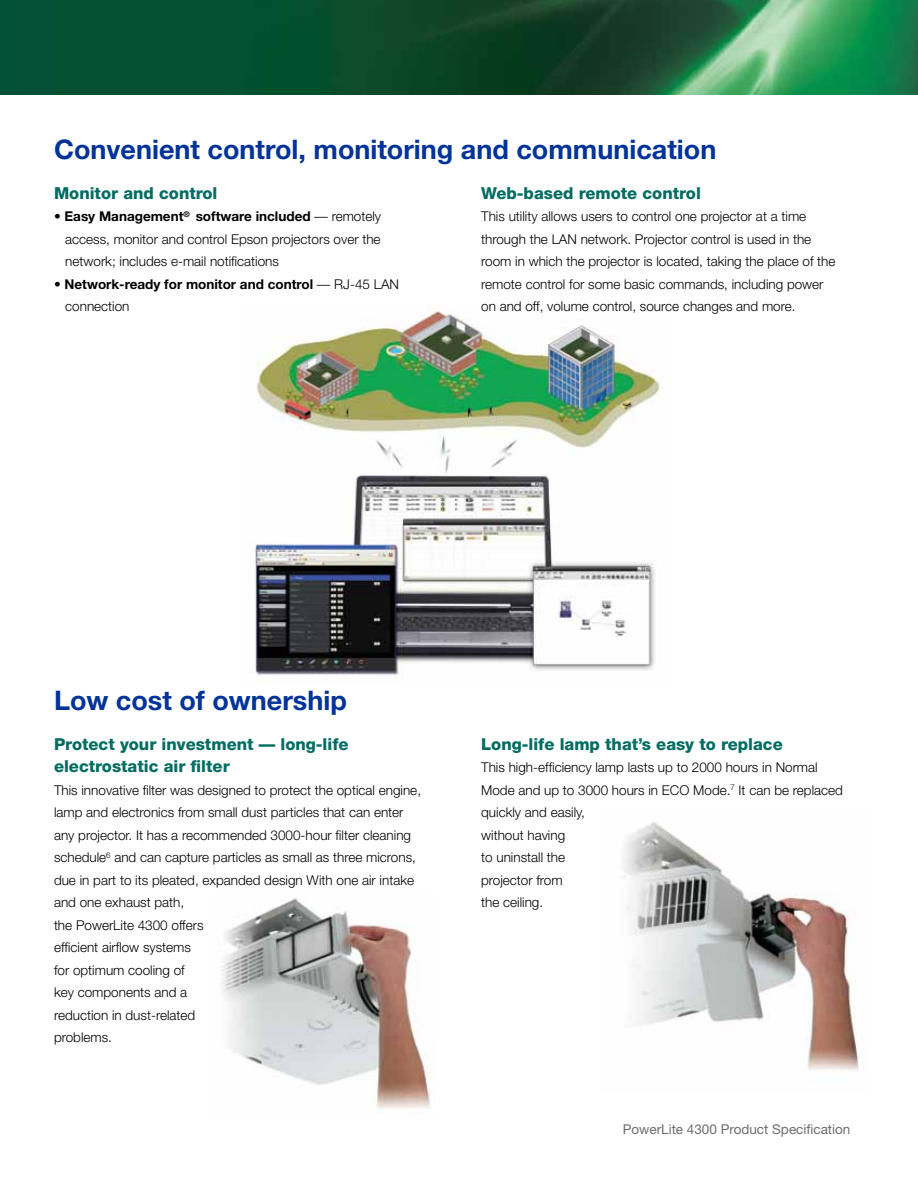
<style>
.page{position:relative;width:918px;height:1188px;background:#fff}
.page>*{position:absolute;margin:0;border:0;box-sizing:border-box;transform-origin:0 0}
.t1{font:700 27px "Helvetica Neue";color:#039}
.t2{font:800 16.5px/22.5px "Helvetica Neue";color:#006c61}
.t3{font:300 13.5px/22.5px "Helvetica Neue";color:#000}
.t4{font:700 13.5px/22.5px "Helvetica Neue";color:#000}
.t5{font:13.5px "Helvetica Neue";color:#6d6e71}
.s1{font-weight:700}
.s2{font-weight:300}
</style>
<div class="page">
<img style="left:220px;top:898px;width:210px;height:211px">
<img style="left:623px;top:822px;width:236px;height:249px">
<img style="left:255px;top:310px;width:415px;height:365px">
<img style="left:0;top:0;width:918px;height:94px">
<h1 class="t1" style="left:54px;top:133px;width:664px">Convenient control, monitoring and communication</h1>
<p class="t2" style="left:54px;top:182px;width:165px">Monitor and control</p>
<p class="t3" style="left:65px;top:205px;width:317px;text-align:justify;text-indent:-11px"><span class="s1">• Easy Management</span><sup>®</sup> <span class="s1">software included</span> — remotely access, monitor and control Epson projectors over the network; includes e-mail notifications</p>
<p class="t4" style="left:65px;top:272px;width:335px;text-indent:-11px">• Network-ready for monitor and control <span class="s2">— RJ -45 LAN connection</span></p>
<p class="t2" style="left:481px;top:182px;width:221px">Web-based remote control</p>
<p class="t3" style="left:481px;top:205px;width:356px">This utility allows users to control one projector at a time through the LAN network. Projector control is used in the room in which the projector is located, taking the place of the remote control for some basic commands, including power on and off, volume control, source changes and more.</p>
<h1 class="t1" style="left:54px;top:684px;width:294px">Low cost of ownership</h1>
<p class="t2" style="left:54px;top:732px;width:296px">Protect your investment — long-life electrostatic air filter</p>
<p class="t3" style="left:54px;top:778px;width:369px">This innovative filter was designed to protect the optical engine, lamp and electronics from small dust particles that can enter any projector. It has a recommended 3000-hour filter cleaning schedule<sup>6</sup> and can capture particles as small as three microns, due in part to its pleated, expanded design With one air intake and one exhaust path,<br>the PowerLite 4300 offers<br>efficient airflow systems<br>for optimum cooling of<br>key components and a<br>reduction in dust-related<br>problems.</p>
<p class="t2" style="left:481px;top:732px;width:303px">Long-life lamp that’s easy to replace</p>
<p class="t3" style="left:481px;top:756px;width:338px">This high-efficiency lamp lasts up to 2000 hours in Normal<br>Mode and up to 3000 hours in ECO</p>
<p class="t3" style="left:693px;top:778px;width:151px">Mode.<sup>7</sup> It can be replaced</p>
<p class="t3" style="left:481px;top:801px;width:105px">quickly and easily, without having<br>to uninstall the projector from<br>the ceiling.</p>
<p class="t5" style="left:623px;top:1121px;width:229px">PowerLite 4300 Product Specification</p>
</div>
